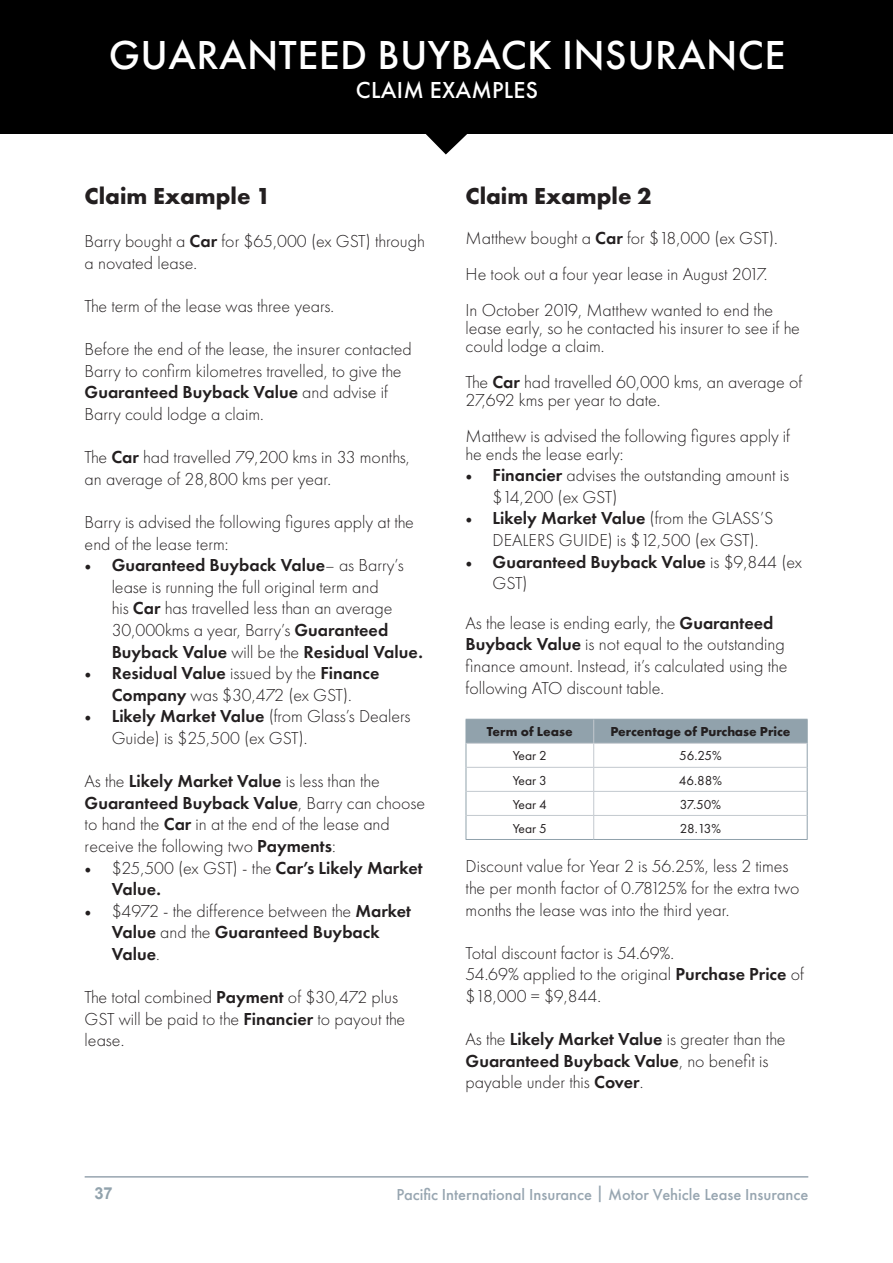
<style>
.page{position:relative;width:893px;height:1263px;background:#fff}
.page>*{position:absolute;margin:0;border:0;box-sizing:border-box;transform-origin:0 0}
.Chapter_Heading{font:500 42px "Futura PT";letter-spacing:.01em;color:#fff}
.t1{font:700 24px "Futura PT";color:#231f20}
.Chapter_Heading-2{font:500 24px "Futura PT";letter-spacing:.01em;color:#fff}
.t2{font:300 18px/21.6px "Futura PT";color:#231f20}
.t3{font:600 18px/21.6px "Futura PT";color:#231f20}
.t4{font:500 16.5px "Futura PT";color:#98a6b1}
.t5{font:700 16.5px "Arial";color:#91a2ac}
.Table_Body{font:13.5px "Futura PT";color:#231f20}
.Table_Subheading{font:700 13.5px "Futura PT";color:#231f20}
.s1{font-weight:600}
.s2{font-family:"Minion Pro";font-weight:400}
.s3{font-weight:300}
</style>
<div class="page">
<hr style="left:85px;top:1176px;width:723px;height:1px;background:#97a5b0">
<div style="left:0;top:0;width:892px;height:133px;background:#000"></div>
<svg style="left:425px;top:133px;width:43px;height:21px"></svg>
<hr style="left:466px;top:839px;width:128px;height:1px;background:#91a2ac">
<hr style="left:594px;top:839px;width:214px;height:1px;background:#91a2ac">
<svg style="left:466px;top:719px;width:342px;height:120px"></svg>
<p class="Chapter_Heading" style="left:109px;top:30px;width:678px">GUARANTEED BUYBACK INSURANCE</p>
<p class="Chapter_Heading-2" style="left:356px;top:76px;width:184px">CLAIM EXAMPLES</p>
<p class="t1" style="left:85px;top:180px;width:188px">Claim Example 1</p>
<p class="t2" style="left:85px;top:231px;width:342px">Barry bought a <span class="s1">Car</span> for $65,000 (ex GST) through a novated lease.</p>
<p class="t2" style="left:85px;top:295px;width:251px">The term of the lease was three years.</p>
<p class="t2" style="left:85px;top:339px;width:329px">Before the end of the lease, the insurer contacted Barry to confirm kilometres travelled, to give the <span class="s1">Guaranteed Buyback Value</span> and advise if Barry could lodge a claim.</p>
<p class="t2" style="left:85px;top:447px;width:327px">The <span class="s1">Car</span> had travelled 79,200 kms in 33 months, an average of 28,800 kms per year.</p>
<p class="t2" style="left:85px;top:511px;width:331px">Barry is advised the following figures apply at the end of the lease term:</p>
<p class="t2" style="left:112px;top:555px;width:313px;text-indent:-27px"><span class="s2">•</span> <span class="s1">Guaranteed Buyback Value</span>– as Barry’s lease is running the full original term and<br>his <span class="s1">Car</span> has travelled less than an average 30,000kms a year, Barry’s <span class="s1">Guaranteed Buyback Value</span> will be the <span class="s1">Residual Value.</span></p>
<p class="t2" style="left:85px;top:663px;width:296px;text-align:center"><span class="s2">•</span> <span class="s1">Residual Value</span> issued by the <span class="s1">Finance<br>Company</span> was $30,472 (ex GST).</p>
<p class="t2" style="left:112px;top:706px;width:300px;text-indent:-27px"><span class="s2">•</span> <span class="s1">Likely Market Value</span> (from Glass’s Dealers<br>Guide) is $25,500 (ex GST).</p>
<p class="t2" style="left:85px;top:771px;width:342px">As the <span class="s1">Likely Market Value</span> is less than the <span class="s1">Guaranteed Buyback Value</span>, Barry can choose to hand the <span class="s1">Car</span> in at the end of the lease and receive the following two <span class="s1">Payments</span>:</p>
<p class="t3" style="left:112px;top:857px;width:312px;text-indent:-27px"><span class="s2">•</span> <span class="s3">$25,500 (ex GST) - the</span> Car’s Likely Market<br>Value.</p>
<p class="t2" style="left:112px;top:900px;width:301px;text-indent:-27px"><span class="s2">•</span> $4972 - the difference between the <span class="s1">Market<br>Value</span> and the <span class="s1">Guaranteed Buyback<br>Value</span>.</p>
<p class="t2" style="left:85px;top:987px;width:322px">The total combined <span class="s1">Payment</span> of $30,472 plus<br>GST will be paid to the <span class="s1">Financier</span> to payout the lease.</p>
<p class="t1" style="left:466px;top:180px;width:188px">Claim Example 2</p>
<p class="t2" style="left:466px;top:227px;width:314px">Matthew bought a <span class="s1">Car</span> for $18,000 (ex GST).</p>
<p class="t2" style="left:466px;top:263px;width:303px">He took out a four year lease in August 2017.</p>
<p class="t2" style="left:466px;top:301px;width:336px;line-height:18px">In October 2019, Matthew wanted to end the lease early, so he contacted his insurer to see if he could lodge a claim.</p>
<p class="t2" style="left:466px;top:373px;width:338px;line-height:18px">The <span class="s1">Car</span> had travelled 60,000 kms, an average of<br>27,692 kms per year to date.</p>
<p class="t2" style="left:466px;top:427px;width:326px;line-height:18px">Matthew is advised the following figures apply if he ends the lease early:</p>
<p class="t2" style="left:493px;top:465px;width:298px;text-indent:-27px"><span class="s2">•</span> <span class="s1">Financier</span> advises the outstanding amount is $14,200 (ex GST)</p>
<p class="t2" style="left:493px;top:508px;width:282px;text-indent:-27px"><span class="s2">•</span> <span class="s1">Likely Market Value</span> (from the GLASS’S<br>DEALERS GUIDE) is $12,500 (ex GST).</p>
<p class="t3" style="left:493px;top:551px;width:311px;text-indent:-27px"><span class="s2">•</span> Guaranteed Buyback Value <span class="s3">is $9,844 (ex<br>GST)</span></p>
<p class="t2" style="left:466px;top:612px;width:323px">As the lease is ending early, the <span class="s1">Guaranteed Buyback Value</span> is not equal to the outstanding finance amount. Instead, it’s calculated using the following ATO discount table.</p>
<p class="Table_Subheading" style="left:487px;top:723px;width:87px">Term of Lease</p>
<p class="Table_Subheading" style="left:610px;top:723px;width:182px">Percentage of Purchase Price</p>
<p class="Table_Body" style="left:513px;top:748px;width:36px">Year 2</p>
<p class="Table_Body" style="left:679px;top:748px;width:44px">56.25%</p>
<p class="Table_Body" style="left:513px;top:772px;width:36px">Year 3</p>
<p class="Table_Body" style="left:679px;top:772px;width:45px">46.88%</p>
<p class="Table_Body" style="left:513px;top:796px;width:36px">Year 4</p>
<p class="Table_Body" style="left:680px;top:796px;width:43px">37.50%</p>
<p class="Table_Body" style="left:513px;top:820px;width:36px">Year 5</p>
<p class="Table_Body" style="left:680px;top:820px;width:42px">28.13%</p>
<p class="t2" style="left:466px;top:856px;width:335px">Discount value for Year 2 is 56.25%, less 2 times the per month factor of 0.78125% for the extra two months the lease was into the third year.</p>
<p class="t2" style="left:466px;top:942px;width:210px">Total discount factor is 54.69%.</p>
<p class="t2" style="left:466px;top:964px;width:340px">54.69% applied to the original <span class="s1">Purchase Price</span> of $18,000 = $9,844.</p>
<p class="t2" style="left:466px;top:1028px;width:321px">As the <span class="s1">Likely Market Value</span> is greater than the<br><span class="s1">Guaranteed Buyback Value</span>, no benefit is payable under this <span class="s1">Cover</span>.</p>
<p class="t5" style="left:94px;top:1182px;width:20px">37</p>
<p class="t4" style="left:396px;top:1184px;width:413px">Pacific International Insurance | Motor Vehicle Lease Insurance</p>
</div>
